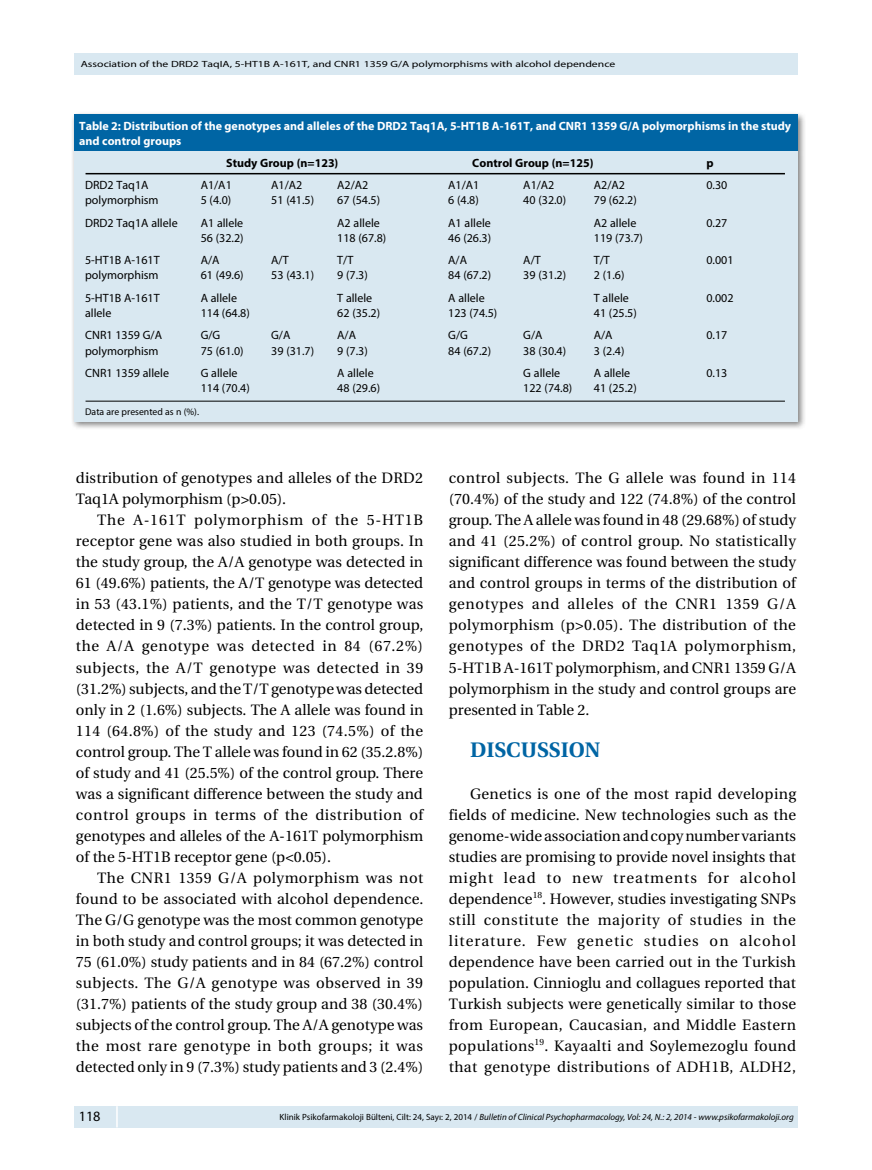
<style>
.page{position:relative;width:872px;height:1170px;background:#fff}
.page>*{position:absolute;margin:0;border:0;box-sizing:border-box;transform-origin:0 0}
.t1{font:21px "Utopia Bold Tr";color:#0065a4}
.t2{font:15px/21px "Utopia Medium Tr";color:#000;text-align:justify}
.t3{font:14.25px "Myriad Pro";color:#000}
.t4{font:12px "Myriad Pro";color:#000}
.t5{font:700 12px/15px "Myriad Pro";color:#fff}
.t6{font:700 12px "Myriad Pro";color:#000}
.t7{font:9.75px "Myriad Pro";color:#000}
.t8{font:italic 9px "Myriad Pro";color:#000}
.t9{font:9px "Myriad Pro";color:#000;scale:1.3 1}
.s1{font-style:normal}
</style>
<div class="page">
<div style="left:74px;top:1106px;width:723px;height:21px;background:#d9e8f1"></div>
<hr style="left:116px;top:1106px;width:2px;height:21px;background:#fff">
<div style="left:74px;top:53px;width:723px;height:21px;background:#d9e8f1"></div>
<div style="left:71px;top:111px;width:735px;height:319px;background:#000;opacity:.5"></div>
<div style="left:74px;top:115px;width:723px;height:36px;background:#0065a4"></div>
<div style="left:74px;top:151px;width:723px;height:271px;background:#d9e8f1"></div>
<hr style="left:86px;top:173px;width:699px;height:1px;background:#000">
<hr style="left:86px;top:401px;width:699px;height:1px;background:#000">
<p class="t9" style="left:81px;top:59px;width:413px">Association of the DRD2 TaqIA, 5-HT1B A-161T, and CNR1 1359 G/A polymorphisms with alcohol dependence</p>
<p class="t5" style="left:79px;top:118px;width:713px">Table 2: Distribution of the genotypes and alleles of the DRD2 Taq1A, 5-HT1B A-161T, and CNR1 1359 G/A polymorphisms in the study and control groups</p>
<p class="t6" style="left:226px;top:155px;width:114px">Study Group (n=123)</p>
<p class="t6" style="left:472px;top:155px;width:123px">Control Group (n=125)</p>
<p class="t6" style="left:706px;top:155px;width:9px">p</p>
<p class="t4" style="left:85px;top:178px;width:65px">DRD2 Taq1A</p>
<p class="t4" style="left:201px;top:178px;width:33px">A1/A1</p>
<p class="t4" style="left:271px;top:178px;width:33px">A1/A2</p>
<p class="t4" style="left:337px;top:178px;width:33px">A2/A2</p>
<p class="t4" style="left:448px;top:178px;width:33px">A1/A1</p>
<p class="t4" style="left:523px;top:178px;width:33px">A1/A2</p>
<p class="t4" style="left:594px;top:178px;width:33px">A2/A2</p>
<p class="t4" style="left:706px;top:178px;width:22px">0.30</p>
<p class="t4" style="left:85px;top:193px;width:75px">polymorphism</p>
<p class="t4" style="left:201px;top:193px;width:32px">5 (4.0)</p>
<p class="t4" style="left:271px;top:193px;width:44px">51 (41.5)</p>
<p class="t4" style="left:337px;top:193px;width:44px">67 (54.5)</p>
<p class="t4" style="left:448px;top:193px;width:32px">6 (4.8)</p>
<p class="t4" style="left:523px;top:193px;width:44px">40 (32.0)</p>
<p class="t4" style="left:594px;top:193px;width:44px">79 (62.2)</p>
<p class="t4" style="left:85px;top:215px;width:94px">DRD2 Taq1A allele</p>
<p class="t4" style="left:201px;top:215px;width:44px">A1 allele</p>
<p class="t4" style="left:337px;top:215px;width:44px">A2 allele</p>
<p class="t4" style="left:448px;top:215px;width:44px">A1 allele</p>
<p class="t4" style="left:594px;top:215px;width:44px">A2 allele</p>
<p class="t4" style="left:706px;top:215px;width:22px">0.27</p>
<p class="t4" style="left:201px;top:230px;width:44px">56 (32.2)</p>
<p class="t4" style="left:337px;top:230px;width:51px">118 (67.8)</p>
<p class="t4" style="left:448px;top:230px;width:44px">46 (26.3)</p>
<p class="t4" style="left:594px;top:230px;width:51px">119 (73.7)</p>
<p class="t4" style="left:85px;top:253px;width:76px">5-HT1B A-161T</p>
<p class="t4" style="left:201px;top:253px;width:20px">A/A</p>
<p class="t4" style="left:271px;top:253px;width:19px">A/T</p>
<p class="t4" style="left:337px;top:253px;width:18px">T/T</p>
<p class="t4" style="left:448px;top:253px;width:20px">A/A</p>
<p class="t4" style="left:523px;top:253px;width:19px">A/T</p>
<p class="t4" style="left:594px;top:253px;width:18px">T/T</p>
<p class="t4" style="left:706px;top:253px;width:29px">0.001</p>
<p class="t4" style="left:85px;top:268px;width:75px">polymorphism</p>
<p class="t4" style="left:201px;top:268px;width:44px">61 (49.6)</p>
<p class="t4" style="left:271px;top:268px;width:44px">53 (43.1)</p>
<p class="t4" style="left:337px;top:268px;width:32px">9 (7.3)</p>
<p class="t4" style="left:448px;top:268px;width:44px">84 (67.2)</p>
<p class="t4" style="left:523px;top:268px;width:44px">39 (31.2)</p>
<p class="t4" style="left:594px;top:268px;width:32px">2 (1.6)</p>
<p class="t4" style="left:85px;top:290px;width:76px">5-HT1B A-161T</p>
<p class="t4" style="left:201px;top:290px;width:38px">A allele</p>
<p class="t4" style="left:337px;top:290px;width:37px">T allele</p>
<p class="t4" style="left:448px;top:290px;width:38px">A allele</p>
<p class="t4" style="left:594px;top:290px;width:37px">T allele</p>
<p class="t4" style="left:706px;top:290px;width:29px">0.002</p>
<p class="t4" style="left:85px;top:305px;width:28px">allele</p>
<p class="t4" style="left:201px;top:305px;width:51px">114 (64.8)</p>
<p class="t4" style="left:337px;top:305px;width:44px">62 (35.2)</p>
<p class="t4" style="left:448px;top:305px;width:51px">123 (74.5)</p>
<p class="t4" style="left:594px;top:305px;width:44px">41 (25.5)</p>
<p class="t4" style="left:85px;top:328px;width:78px">CNR1 1359 G/A</p>
<p class="t4" style="left:201px;top:328px;width:21px">G/G</p>
<p class="t4" style="left:271px;top:328px;width:21px">G/A</p>
<p class="t4" style="left:337px;top:328px;width:20px">A/A</p>
<p class="t4" style="left:448px;top:328px;width:21px">G/G</p>
<p class="t4" style="left:523px;top:328px;width:21px">G/A</p>
<p class="t4" style="left:594px;top:328px;width:20px">A/A</p>
<p class="t4" style="left:706px;top:328px;width:22px">0.17</p>
<p class="t4" style="left:85px;top:343px;width:75px">polymorphism</p>
<p class="t4" style="left:201px;top:343px;width:44px">75 (61.0)</p>
<p class="t4" style="left:271px;top:343px;width:44px">39 (31.7)</p>
<p class="t4" style="left:337px;top:343px;width:32px">9 (7.3)</p>
<p class="t4" style="left:448px;top:343px;width:44px">84 (67.2)</p>
<p class="t4" style="left:523px;top:343px;width:44px">38 (30.4)</p>
<p class="t4" style="left:594px;top:343px;width:32px">3 (2.4)</p>
<p class="t4" style="left:85px;top:365px;width:85px">CNR1 1359 allele</p>
<p class="t4" style="left:201px;top:365px;width:38px">G allele</p>
<p class="t4" style="left:337px;top:365px;width:38px">A allele</p>
<p class="t4" style="left:523px;top:365px;width:38px">G allele</p>
<p class="t4" style="left:594px;top:365px;width:38px">A allele</p>
<p class="t4" style="left:706px;top:365px;width:22px">0.13</p>
<p class="t4" style="left:201px;top:380px;width:51px">114 (70.4)</p>
<p class="t4" style="left:337px;top:380px;width:44px">48 (29.6)</p>
<p class="t4" style="left:523px;top:380px;width:51px">122 (74.8)</p>
<p class="t4" style="left:594px;top:380px;width:44px">41 (25.2)</p>
<p class="t7" style="left:85px;top:405px;width:115px">Data are presented as n (%).</p>
<p class="t2" style="left:76px;top:468px;width:349px">distribution of genotypes and alleles of the DRD2<br>Taq1A polymorphism (p&gt;0.05).</p>
<p class="t2" style="left:76px;top:510px;width:349px;text-indent:21px">The A-161T polymorphism of the 5-HT1B receptor gene was also studied in both groups. In the study group, the A/A genotype was detected in 61 (49.6%) patients, the A/T genotype was detected in 53 (43.1%) patients, and the T/T genotype was detected in 9 (7.3%) patients. In the control group, the A/A genotype was detected in 84 (67.2%) subjects, the A/T genotype was detected in 39 (31.2%) subjects, and the T/T genotype was detected only in 2 (1.6%) subjects. The A allele was found in 114 (64.8%) of the study and 123 (74.5%) of the control group. The T allele was found in 62 (35.2.8%) of study and 41 (25.5%) of the control group. There was a significant difference between the study and control groups in terms of the distribution of genotypes and alleles of the A-161T polymorphism of the 5-HT1B receptor gene (p&lt;0.05).</p>
<p class="t2" style="left:76px;top:867px;width:349px;text-indent:21px">The CNR1 1359 G/A polymorphism was not found to be associated with alcohol dependence.<br>The G/G genotype was the most common genotype in both study and control groups; it was detected in 75 (61.0%) study patients and in 84 (67.2%) control subjects. The G/A genotype was observed in 39 (31.7%) patients of the study group and 38 (30.4%) subjects of the control group. The A/A genotype was the most rare genotype in both groups; it was detected only in 9 (7.3%) study patients and 3 (2.4%)</p>
<p class="t2" style="left:449px;top:468px;width:349px">control subjects. The G allele was found in 114 (70.4%) of the study and 122 (74.8%) of the control group. The A allele was found in 48 (29.68%) of study and 41 (25.2%) of control group. No statistically significant difference was found between the study and control groups in terms of the distribution of genotypes and alleles of the CNR1 1359 G/A polymorphism (p&gt;0.05). The distribution of the genotypes of the DRD2 Taq1A polymorphism, 5-HT1B A-161T polymorphism, and CNR1 1359 G/A polymorphism in the study and control groups are presented in Table 2.</p>
<h1 class="t1" style="left:470px;top:737px;width:132px">DISCUSSION</h1>
<p class="t2" style="left:449px;top:783px;width:349px;text-indent:21px">Genetics is one of the most rapid developing fields of medicine. New technologies such as the genome-wide association and copy number variants studies are promising to provide novel insights that might lead to new treatments for alcohol dependence<sup>18</sup>. However, studies investigating SNPs still constitute the majority of studies in the literature. Few genetic studies on alcohol dependence have been carried out in the Turkish population. Cinnioglu and collagues reported that Turkish subjects were genetically similar to those from European, Caucasian, and Middle Eastern populations<sup>19</sup>. Kayaalti and Soylemezoglu found that genotype distributions of ADH1B, ALDH2,</p>
<p class="t3" style="left:79px;top:1107px;width:23px">118</p>
<p class="t8" style="left:280px;top:1111px;width:515px"><span class="s1">Klinik Psikofarmakoloji Bülteni, Cilt: 24, Sayı: 2, 2014 /</span> Bulletin of Clinical Psychopharmacology, Vol: 24, N.: 2, 2014 - www.psikofarmakoloji.org</p>
</div>
